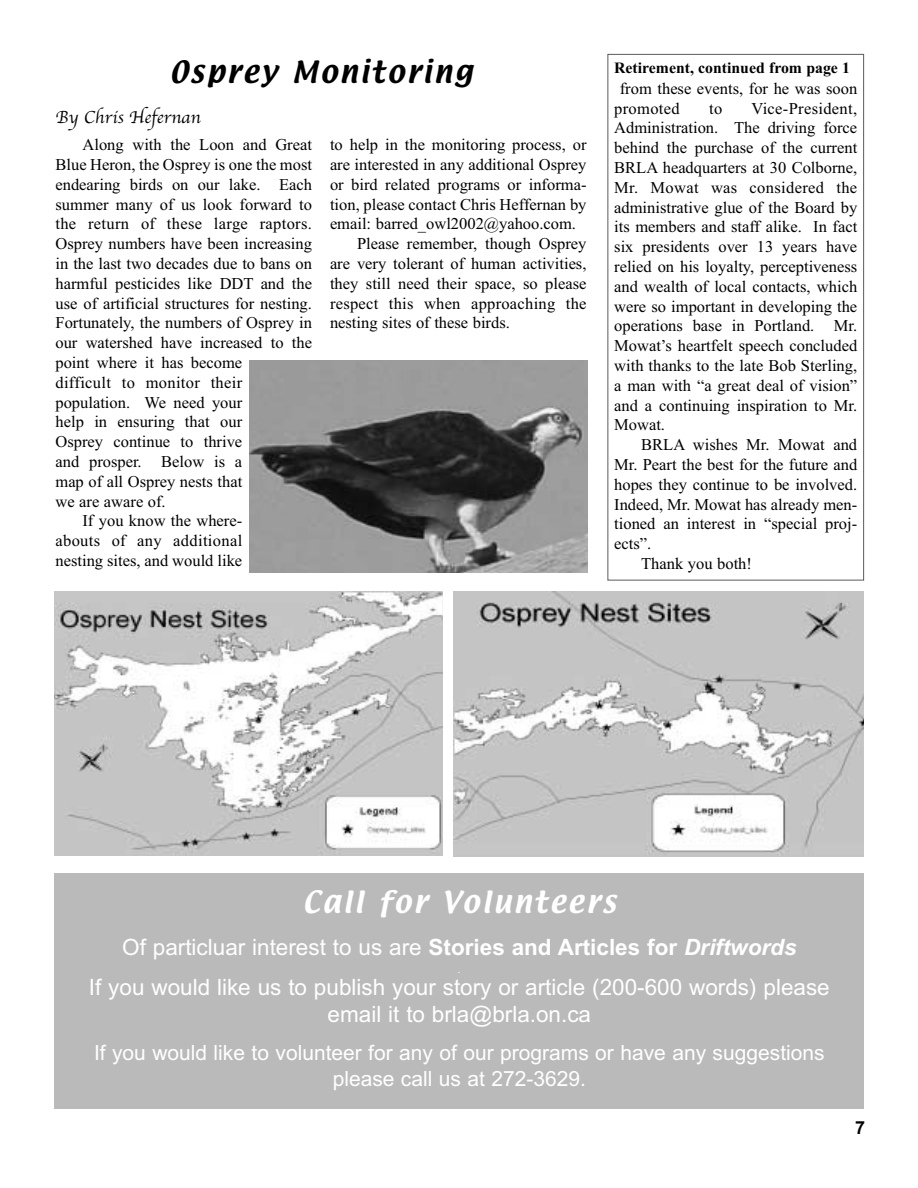
<style>
.page{position:relative;width:918px;height:1188px;background:#fff}
.page>*{position:absolute;margin:0;border:0;box-sizing:border-box;transform-origin:0 0}
.t1{font:27px "Textile";letter-spacing:.09em;color:#fff}
.t2{font:27px "Textile";letter-spacing:.09em;color:#000}
.t3{font:22.5px/27px "Arial";color:#fff;text-align:center}
.t4{font:21px/25.2px "Arial";color:#fff;text-align:center}
.t5{font:18px "Apple Chancery";color:#000}
.t6{font:700 18px "Arial";color:#000}
.t7{font:16.5px/19.8px "Times New Roman";color:#000}
.t8{font:16.5px "Times New Roman";letter-spacing:.02em;color:#000}
.t9{font:700 15.75px "Times New Roman";color:#000}
.t10{font:italic 10.5px "Arial";color:#fff}
.s1{font-weight:700}
.s2{font-weight:700;font-style:italic}
</style>
<div class="page">
<div style="left:54px;top:873px;width:810px;height:235px;background:#bababa"></div>
<img style="left:54px;top:592px;width:388px;height:264px">
<img style="left:454px;top:592px;width:410px;height:265px">
<img style="left:250px;top:360px;width:338px;height:213px">
<div style="left:608px;top:54px;width:256px;height:526px;border:1px solid #5b5b5b"></div>
<h1 class="t2" style="left:170px;top:60px;width:304px">Osprey Monitoring</h1>
<p class="t5" style="left:56px;top:107px;width:147px">By Chris Hefernan</p>
<p class="t7" style="left:82px;top:136px;width:231px">Along with the Loon and Great</p>
<p class="t7" style="left:55px;top:156px;width:258px">Blue Heron, the Osprey is one the most</p>
<p class="t7" style="left:55px;top:176px;width:258px">endearing birds on our lake. Each</p>
<p class="t7" style="left:55px;top:196px;width:258px">summer many of us look forward to</p>
<p class="t8" style="left:55px;top:218px;width:258px">the return of these large raptors.</p>
<p class="t7" style="left:55px;top:235px;width:258px">Osprey numbers have been increasing</p>
<p class="t7" style="left:55px;top:255px;width:258px">in the last two decades due to bans on</p>
<p class="t7" style="left:55px;top:275px;width:258px">harmful pesticides like DDT and the</p>
<p class="t7" style="left:55px;top:295px;width:258px">use of artificial structures for nesting.</p>
<p class="t7" style="left:55px;top:315px;width:258px">Fortunately, the numbers of Osprey in</p>
<p class="t7" style="left:55px;top:334px;width:258px">our watershed have increased to the</p>
<p class="t7" style="left:55px;top:354px;width:188px">point where it has become</p>
<p class="t8" style="left:55px;top:376px;width:188px">difficult to monitor their</p>
<p class="t7" style="left:55px;top:394px;width:188px">population. We need your</p>
<p class="t7" style="left:55px;top:414px;width:188px">help in ensuring that our</p>
<p class="t7" style="left:55px;top:433px;width:188px">Osprey continue to thrive</p>
<p class="t7" style="left:55px;top:453px;width:188px">and prosper. Below is a</p>
<p class="t7" style="left:55px;top:473px;width:188px">map of all Osprey nests that</p>
<p class="t7" style="left:55px;top:493px;width:112px">we are aware of.</p>
<p class="t7" style="left:82px;top:513px;width:161px">If you know the where-</p>
<p class="t8" style="left:55px;top:535px;width:188px">abouts of any additional</p>
<p class="t7" style="left:55px;top:552px;width:188px">nesting sites, and would like</p>
<p class="t7" style="left:330px;top:136px;width:258px">to help in the monitoring process, or</p>
<p class="t7" style="left:330px;top:156px;width:258px">are interested in any additional Osprey</p>
<p class="t7" style="left:330px;top:176px;width:258px">or bird related programs or informa-</p>
<p class="t7" style="left:330px;top:196px;width:258px">tion, please contact Chris Heffernan by</p>
<p class="t7" style="left:330px;top:216px;width:248px">email: barred_owl2002@yahoo.com.</p>
<p class="t7" style="left:357px;top:235px;width:231px">Please remember, though Osprey</p>
<p class="t7" style="left:330px;top:255px;width:258px">are very tolerant of human activities,</p>
<p class="t7" style="left:330px;top:275px;width:258px">they still need their space, so please</p>
<p class="t7" style="left:330px;top:295px;width:258px">respect this when approaching the</p>
<p class="t7" style="left:330px;top:315px;width:181px">nesting sites of these birds.</p>
<p class="t9" style="left:614px;top:63px;width:237px">Retirement, continued from page 1</p>
<p class="t7" style="left:614px;top:80px;width:245px;text-indent:6px">from these events, for he was soon promoted</p>
<p class="t7" style="left:614px;top:100px;width:245px;text-align:justify;text-indent:137px">Vice-President, Administration. The driving force behind the purchase of the current BRLA headquarters at 30 Colborne, Mr. Mowat was considered the administrative glue of the Board by its members and staff alike. In fact six presidents over 13 years have relied on his loyalty, perceptiveness and wealth of local contacts, which were so important in developing the operations base in Portland. Mr.<br>Mowat’s heartfelt speech concluded with thanks to the late Bob Sterling, a man with “a great deal of vision” and a continuing inspiration to Mr.<br>Mowat.</p>
<p class="t7" style="left:641px;top:436px;width:217px">BRLA wishes Mr. Mowat and</p>
<p class="t7" style="left:614px;top:456px;width:245px">Mr. Peart the best for the future and</p>
<p class="t7" style="left:614px;top:476px;width:245px">hopes they continue to be involved.</p>
<p class="t7" style="left:614px;top:496px;width:245px">Indeed, Mr. Mowat has already men-</p>
<p class="t7" style="left:614px;top:516px;width:245px">tioned an interest in “special proj-</p>
<p class="t7" style="left:614px;top:535px;width:39px">ects”.</p>
<p class="t7" style="left:641px;top:555px;width:112px">Thank you both!</p>
<p class="t7" style="left:709px;top:100px;width:15px">to</p>
<h1 class="t1" style="left:303px;top:890px;width:315px">Call for Volunteers</h1>
<h2 class="t3" style="left:122px;top:936px;width:676px">Of particluar interest to us are <span class="s1">Stories and Articles for</span> <span class="s2">Driftwords</span></h2>
<p class="t10" style="left:458px;top:966px;width:4px">.</p>
<h2 class="t3" style="left:89px;top:976px;width:742px">If you would like us to publish your story or article (200-600 words) please email it to brla@brla.on.ca</h2>
<p class="t4" style="left:94px;top:1042px;width:732px">If you would like to volunteer for any of our programs or have any suggestions please call us at 272-3629.</p>
<p class="t6" style="left:855px;top:1121px;width:12px">7</p>
</div>
